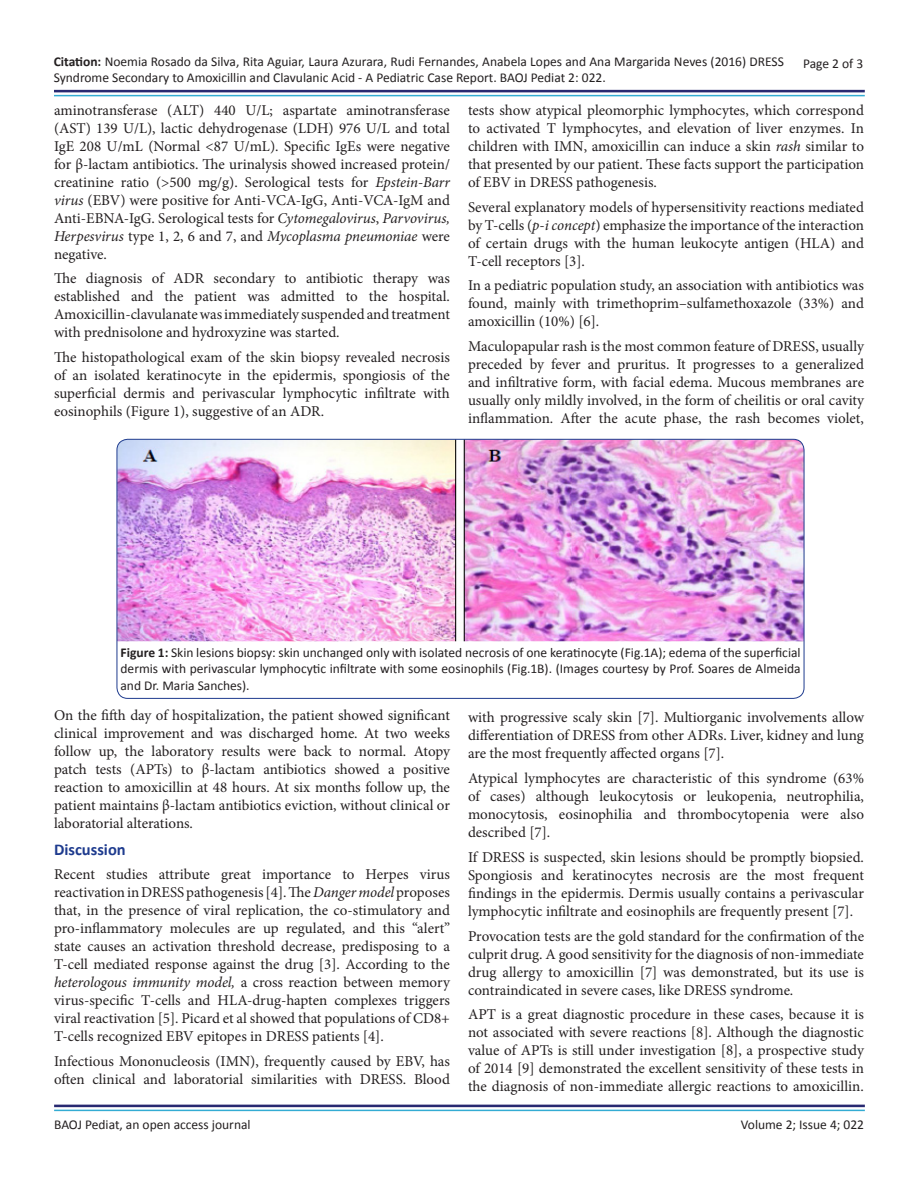
<style>
.page{position:relative;width:918px;height:1188px;background:#fff}
.page>*{position:absolute;margin:0;border:0;box-sizing:border-box;transform-origin:0 0}
.t1{font:700 16.5px "Calibri";color:#1e3b8e}
.t2{font:15px/18px "Minion Pro";color:#231f20;text-align:justify}
.t3{font:13.5px/16.2px "Calibri";color:#231f20;text-align:justify}
.s1{font-weight:700}
.s2{font-style:italic}
</style>
<div class="page">
<hr style="left:54px;top:90px;width:811px;height:2px;background:#282971">
<hr style="left:54px;top:95px;width:811px;height:1px;background:#34acd3">
<hr style="left:54px;top:1105px;width:811px;height:2px;background:#282971">
<hr style="left:54px;top:1110px;width:811px;height:1px;background:#34acd3">
<img style="left:117px;top:439px;width:687px;height:202px">
<div style="left:117px;top:439px;width:687px;height:260px;border:1px solid #1e3b8e;border-radius:11px"></div>
<p class="t3" style="left:54px;top:53px;width:732px"><span class="s1">Citation:</span> Noemia Rosado da Silva, Rita Aguiar, Laura Azurara, Rudi Fernandes, Anabela Lopes and Ana Margarida Neves (2016) DRESS</p>
<p class="t3" style="left:803px;top:55px;width:62px">Page 2 of 3</p>
<p class="t3" style="left:54px;top:70px;width:554px">Syndrome Secondary to Amoxicillin and Clavulanic Acid - A Pediatric Case Report. BAOJ Pediat 2: 022.</p>
<p class="t2" style="left:54px;top:101px;width:398px">aminotransferase (ALT) 440 U/L; aspartate aminotransferase (AST) 139 U/L), lactic dehydrogenase (LDH) 976 U/L and total IgE 208 U/mL (Normal &lt;87 U/mL). Specific IgEs were negative for β-lactam antibiotics. The urinalysis showed increased protein/ creatinine ratio (&gt;500 mg/g). Serological tests for <span class="s2">Epstein-Barr virus</span> (EBV) were positive for Anti-VCA-IgG, Anti-VCA-IgM and Anti-EBNA-IgG. Serological tests for <span class="s2">Cytomegalovirus</span>, <span class="s2">Parvovirus, Herpesvirus</span> type 1, 2, 6 and 7, and <span class="s2">Mycoplasma pneumoniae</span> were negative.</p>
<p class="t2" style="left:54px;top:270px;width:397px">The diagnosis of ADR secondary to antibiotic therapy was established and the patient was admitted to the hospital.<br>Amoxicillin-clavulanate was immediately suspended and treatment with prednisolone and hydroxyzine was started.</p>
<p class="t2" style="left:54px;top:348px;width:397px">The histopathological exam of the skin biopsy revealed necrosis of an isolated keratinocyte in the epidermis, spongiosis of the superficial dermis and perivascular lymphocytic infiltrate with eosinophils (Figure 1), suggestive of an ADR.</p>
<p class="t2" style="left:468px;top:101px;width:398px">tests show atypical pleomorphic lymphocytes, which correspond to activated T lymphocytes, and elevation of liver enzymes. In children with IMN, amoxicillin can induce a skin <span class="s2">rash</span> similar to that presented by our patient. These facts support the participation of EBV in DRESS pathogenesis.</p>
<p class="t2" style="left:468px;top:198px;width:398px">Several explanatory models of hypersensitivity reactions mediated by T-cells (<span class="s2">p</span>-<span class="s2">i concept</span>) emphasize the importance of the interaction of certain drugs with the human leukocyte antigen (HLA) and T-cell receptors [3].</p>
<p class="t2" style="left:468px;top:277px;width:397px">In a pediatric population study, an association with antibiotics was found, mainly with trimethoprim–sulfamethoxazole (33%) and amoxicillin (10%) [6].</p>
<p class="t2" style="left:468px;top:337px;width:398px">Maculopapular rash is the most common feature of DRESS, usually preceded by fever and pruritus. It progresses to a generalized and infiltrative form, with facial edema. Mucous membranes are usually only mildly involved, in the form of cheilitis or oral cavity inflammation. After the acute phase, the rash becomes violet,</p>
<p class="t3" style="left:121px;top:645px;width:682px"><span class="s1">Figure 1:</span> Skin lesions biopsy: skin unchanged only with isolated necrosis of one keratinocyte (Fig.1A); edema of the superficial dermis with perivascular lymphocytic infiltrate with some eosinophils (Fig.1B). (Images courtesy by Prof. Soares de Almeida and Dr. Maria Sanches).</p>
<p class="t2" style="left:54px;top:706px;width:398px">On the fifth day of hospitalization, the patient showed significant clinical improvement and was discharged home. At two weeks follow up, the laboratory results were back to normal. Atopy patch tests (APTs) to β-lactam antibiotics showed a positive reaction to amoxicillin at 48 hours. At six months follow up, the patient maintains β-lactam antibiotics eviction, without clinical or laboratorial alterations.</p>
<p class="t1" style="left:54px;top:839px;width:73px">Discussion</p>
<p class="t2" style="left:54px;top:866px;width:398px">Recent studies attribute great importance to Herpes virus reactivation in DRESS pathogenesis [4]. The <span class="s2">Danger model</span> proposes that, in the presence of viral replication, the co-stimulatory and pro-inflammatory molecules are up regulated, and this “alert” state causes an activation threshold decrease, predisposing to a T-cell mediated response against the drug [3]. According to the <span class="s2">heterologous immunity model,</span> a cross reaction between memory virus-specific T-cells and HLA-drug-hapten complexes triggers viral reactivation [5]. Picard et al showed that populations of CD8+ T-cells recognized EBV epitopes in DRESS patients [4].</p>
<p class="t2" style="left:54px;top:1052px;width:398px">Infectious Mononucleosis (IMN), frequently caused by EBV, has often clinical and laboratorial similarities with DRESS. Blood</p>
<p class="t2" style="left:468px;top:709px;width:398px">with progressive scaly skin [7]. Multiorganic involvements allow differentiation of DRESS from other ADRs. Liver, kidney and lung are the most frequently affected organs [7].</p>
<p class="t2" style="left:468px;top:769px;width:398px">Atypical lymphocytes are characteristic of this syndrome (63% of cases) although leukocytosis or leukopenia, neutrophilia, monocytosis, eosinophilia and thrombocytopenia were also described [7].</p>
<p class="t2" style="left:468px;top:848px;width:398px">If DRESS is suspected, skin lesions should be promptly biopsied.<br>Spongiosis and keratinocytes necrosis are the most frequent findings in the epidermis. Dermis usually contains a perivascular lymphocytic infiltrate and eosinophils are frequently present [7].</p>
<p class="t2" style="left:468px;top:927px;width:398px">Provocation tests are the gold standard for the confirmation of the culprit drug. A good sensitivity for the diagnosis of non-immediate drug allergy to amoxicillin [7] was demonstrated, but its use is contraindicated in severe cases, like DRESS syndrome.</p>
<p class="t2" style="left:468px;top:1006px;width:398px">APT is a great diagnostic procedure in these cases, because it is not associated with severe reactions [8]. Although the diagnostic value of APTs is still under investigation [8], a prospective study of 2014 [9] demonstrated the excellent sensitivity of these tests in the diagnosis of non-immediate allergic reactions to amoxicillin.</p>
<p class="t3" style="left:54px;top:1116px;width:198px">BAOJ Pediat, an open access journal</p>
<p class="t3" style="left:741px;top:1116px;width:125px">Volume 2; Issue 4; 022</p>
</div>
